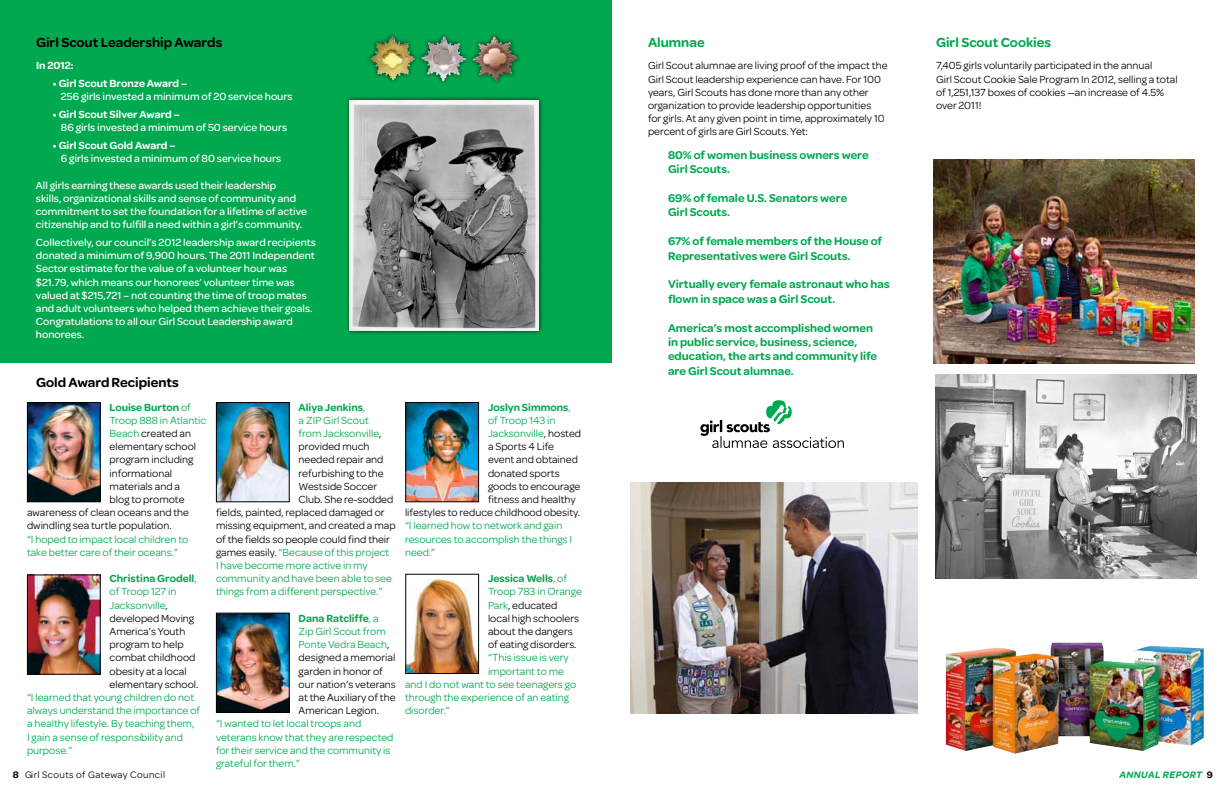
<style>
.page{position:relative;width:1224px;height:792px;background:#fff}
.page>*{position:absolute;margin:0;border:0;box-sizing:border-box;transform-origin:0 0}
.t1{font:600 14px "Omnes Girl Scouts";color:#000}
.t2{font:600 14px "Omnes Girl Scouts";color:#00a94f}
.t3{font:600 12px/14.4px "Omnes Girl Scouts";color:#00a94f}
.t4{font:11px/13.2px "Omnes Girl Scouts";color:#000}
.t5{font:11px/13.2px "Omnes Girl Scouts";color:#00a94f}
.t6{font:500 11px/13.2px "Omnes Girl Scouts";color:#fff}
.t7{font:600 11px "Omnes Girl Scouts";color:#fff}
.t8{font:600 11px "Omnes Girl Scouts";color:#00a94f}
.t9{font:10px "Omnes Girl Scouts";letter-spacing:.04em;color:#000}
.t10{font:italic 600 10px "Omnes Girl Scouts";letter-spacing:.04em;color:#00a94f}
.s1{font-weight:400}
.s2{color:#00a94f}
.s3{font-weight:600;color:#00a94f}
.s4{color:#000}
.s5{font-weight:600}
.s6{font-style:normal;color:#000}
</style>
<div class="page">
<div style="left:0;top:0;width:612px;height:363px;background:#00a94f"></div>
<img style="left:934px;top:160px;width:261px;height:204px">
<img style="left:935px;top:375px;width:261px;height:204px">
<img style="left:631px;top:482px;width:287px;height:232px">
<div style="left:345px;top:95px;width:199px;height:240px;background:#000;opacity:.75"></div>
<img style="left:350px;top:100px;width:188px;height:230px">
<div style="left:468px;top:32px;width:54px;height:54px;background:#000;opacity:.75"></div>
<img style="left:473px;top:37px;width:45px;height:44px">
<div style="left:366px;top:32px;width:54px;height:53px;background:#000;opacity:.75"></div>
<img style="left:371px;top:38px;width:44px;height:42px">
<div style="left:417px;top:32px;width:54px;height:54px;background:#00a94f"></div>
<img style="left:421px;top:37px;width:45px;height:44px">
<img style="left:946px;top:642px;width:258px;height:112px">
<svg style="left:700px;top:400px;width:144px;height:48px"></svg>
<img style="left:29px;top:404px;width:70px;height:96px">
<div style="left:27px;top:402px;width:74px;height:100px;border:1px solid #000"></div>
<img style="left:218px;top:615px;width:70px;height:96px">
<div style="left:216px;top:613px;width:74px;height:100px;border:1px solid #000"></div>
<img style="left:407px;top:404px;width:70px;height:96px">
<div style="left:405px;top:402px;width:74px;height:100px;border:1px solid #000"></div>
<img style="left:407px;top:576px;width:70px;height:96px">
<div style="left:405px;top:574px;width:74px;height:100px;border:1px solid #000"></div>
<img style="left:29px;top:577px;width:70px;height:96px">
<div style="left:27px;top:575px;width:74px;height:100px;border:1px solid #000"></div>
<img style="left:218px;top:404px;width:70px;height:96px">
<div style="left:216px;top:402px;width:74px;height:100px;border:1px solid #000"></div>
<p class="t1" style="left:36px;top:33px;width:188px">Girl Scout Leadership Awards</p>
<p class="t7" style="left:36px;top:58px;width:39px">In 2012:</p>
<p class="t7" style="left:53px;top:76px;width:136px">• Girl Scout Bronze Award –</p>
<p class="t6" style="left:61px;top:89px;width:233px">256 girls invested a minimum of 20 service hours</p>
<p class="t7" style="left:53px;top:106px;width:128px">• Girl Scout Silver Award –</p>
<p class="t6" style="left:61px;top:120px;width:228px">86 girls invested a minimum of 50 service hours</p>
<p class="t7" style="left:53px;top:137px;width:124px">• Girl Scout Gold Award –</p>
<p class="t6" style="left:61px;top:151px;width:222px">6 girls invested a minimum of 80 service hours</p>
<p class="t6" style="left:36px;top:178px;width:273px">All girls earning these awards used their leadership<br>skills, organizational skills and sense of community and commitment to set the foundation for a lifetime of active citizenship and to fulfill a need within a girl’s community.</p>
<p class="t6" style="left:36px;top:235px;width:281px">Collectively, our council’s 2012 leadership award recipients donated a minimum of 9,900 hours. The 2011 Independent Sector estimate for the value of a volunteer hour was $21.79, which means our honorees’ volunteer time was valued at $215,721 – not counting the time of troop mates and adult volunteers who helped them achieve their goals.<br>Congratulations to all our Girl Scout Leadership award honorees.</p>
<p class="t1" style="left:36px;top:372px;width:144px">Gold AwardRecipients</p>
<p class="t2" style="left:648px;top:33px;width:58px">Alumnae</p>
<p class="t4" style="left:648px;top:59px;width:241px">Girl Scout alumnae are living proof of the impact the Girl Scout leadership experience can have. For 100 years, Girl Scouts has done more than any other organization to provide leadership opportunities<br>for girls. At any given point in time, approximately 10 percent of girls are Girl Scouts. Yet:</p>
<p class="t3" style="left:668px;top:147px;width:202px">80% of women business owners were<br>Girl Scouts.</p>
<p class="t3" style="left:668px;top:190px;width:181px">69% of female U.S. Senators were<br>Girl Scouts.</p>
<p class="t3" style="left:668px;top:233px;width:216px">67% of female members of the House of<br>Representatives were Girl Scouts.</p>
<p class="t3" style="left:668px;top:277px;width:223px">Virtually every female astronaut who has flown in space was a Girl Scout.</p>
<p class="t3" style="left:668px;top:320px;width:211px">America’s most accomplished women in public service, business, science, education, the arts and community life are Girl Scout alumnae.</p>
<p class="t2" style="left:936px;top:33px;width:117px">Girl Scout Cookies</p>
<p class="t4" style="left:936px;top:59px;width:243px">7,405 girls voluntarily participated in the annual<br>Girl Scout Cookie Sale Program In 2012, selling a total of 1,251,137 boxes of cookies —an increase of 4.5% over 2011!</p>
<p class="t8" style="left:110px;top:399px;width:83px">Louise Burton <span class="s1">of</span></p>
<p class="t5" style="left:110px;top:413px;width:98px">Troop 888 in Atlantic</p>
<p class="t4" style="left:110px;top:426px;width:83px"><span class="s2">Beach</span> created an</p>
<p class="t4" style="left:110px;top:439px;width:88px">elementary school</p>
<p class="t4" style="left:110px;top:452px;width:85px">program including</p>
<p class="t4" style="left:110px;top:466px;width:64px">informational</p>
<p class="t4" style="left:110px;top:479px;width:72px">materials and a</p>
<p class="t4" style="left:110px;top:492px;width:76px">blog to promote</p>
<p class="t4" style="left:27px;top:505px;width:164px">awareness of clean oceans and the</p>
<p class="t4" style="left:27px;top:518px;width:146px">dwindling sea turtle population.</p>
<p class="t5" style="left:27px;top:532px;width:163px">“I hoped to impact local children to take better care of their oceans.”</p>
<p class="t4" style="left:110px;top:571px;width:90px"><span class="s3">Christina Grodell</span><span class="s2">, of Troop 127 in<br>Jacksonville</span>, developed Moving<br>America’s Youth program to help combat childhood obesity at a local elementary school.</p>
<p class="t5" style="left:27px;top:690px;width:175px">“I learned that young children do not always understand the importance of a healthy lifestyle. By teaching them,<br>I gain a sense of responsibility and purpose.”</p>
<p class="t8" style="left:299px;top:399px;width:68px">Aliya Jenkins<span class="s1">,</span></p>
<p class="t5" style="left:299px;top:413px;width:72px">a ZIP Girl Scout</p>
<p class="t5" style="left:299px;top:426px;width:84px">from Jacksonville<span class="s4">,</span></p>
<p class="t4" style="left:299px;top:439px;width:72px">provided much</p>
<p class="t4" style="left:299px;top:452px;width:86px">needed repair and</p>
<p class="t4" style="left:299px;top:466px;width:87px">refurbishing to the</p>
<p class="t4" style="left:299px;top:479px;width:80px">Westside Soccer</p>
<p class="t4" style="left:299px;top:492px;width:96px">Club. She re-sodded</p>
<p class="t4" style="left:216px;top:505px;width:170px">fields, painted, replaced damaged or</p>
<p class="t4" style="left:216px;top:518px;width:181px">missing equipment, and created a map</p>
<p class="t4" style="left:216px;top:532px;width:175px">of the fields so people could find their</p>
<p class="t5" style="left:216px;top:545px;width:175px"><span class="s4">games easily.</span> “Because of this project</p>
<p class="t5" style="left:216px;top:558px;width:153px">I have become more active in my</p>
<p class="t5" style="left:216px;top:571px;width:177px">community and have been able to see</p>
<p class="t5" style="left:216px;top:584px;width:168px">things from a different perspective.”</p>
<p class="t4" style="left:299px;top:611px;width:99px"><span class="s3">Dana Ratcliffe</span><span class="s2">, a<br>Zip Girl Scout from<br>Ponte Vedra Beach</span>, designed a memorial garden in honor of our nation’s veterans at the Auxiliary of the<br>American Legion.</p>
<p class="t5" style="left:216px;top:716px;width:179px">“I wanted to let local troops and veterans know that they are respected for their service and the community is grateful for them.”</p>
<p class="t8" style="left:488px;top:399px;width:84px">Joslyn Simmons<span class="s1">,</span></p>
<p class="t5" style="left:488px;top:413px;width:69px">of Troop 143 in</p>
<p class="t5" style="left:488px;top:426px;width:95px">Jacksonville<span class="s4">, hosted</span></p>
<p class="t4" style="left:488px;top:439px;width:67px">a Sports 4 Life</p>
<p class="t4" style="left:488px;top:452px;width:92px">event and obtained</p>
<p class="t4" style="left:488px;top:466px;width:73px">donated sports</p>
<p class="t4" style="left:488px;top:479px;width:94px">goods to encourage</p>
<p class="t4" style="left:488px;top:492px;width:89px">fitness and healthy</p>
<p class="t4" style="left:405px;top:505px;width:177px">lifestyles to reduce childhood obesity.</p>
<p class="t5" style="left:405px;top:518px;width:169px">“I learned how to network and gain resources to accomplish the things I need.”</p>
<p class="t4" style="left:488px;top:571px;width:95px"><span class="s3">Jessica Wells</span><span class="s2">, of<br>Troop 783 in Orange<br>Park</span>, educated local high schoolers about the dangers of eating disorders.</p>
<p class="t5" style="left:488px;top:650px;width:82px">“This issue is very</p>
<p class="t5" style="left:488px;top:664px;width:77px">important to me</p>
<p class="t5" style="left:405px;top:677px;width:173px">and I do not want to see teenagers go</p>
<p class="t5" style="left:405px;top:690px;width:166px">through the experience of an eating</p>
<p class="t5" style="left:405px;top:703px;width:46px">disorder.”</p>
<p class="t9" style="left:13px;top:768px;width:154px"><span class="s5">8</span> Girl Scouts of Gateway Council</p>
<p class="t10" style="left:1119px;top:768px;width:95px">ANNUAL REPORT <span class="s6">9</span></p>
</div>
